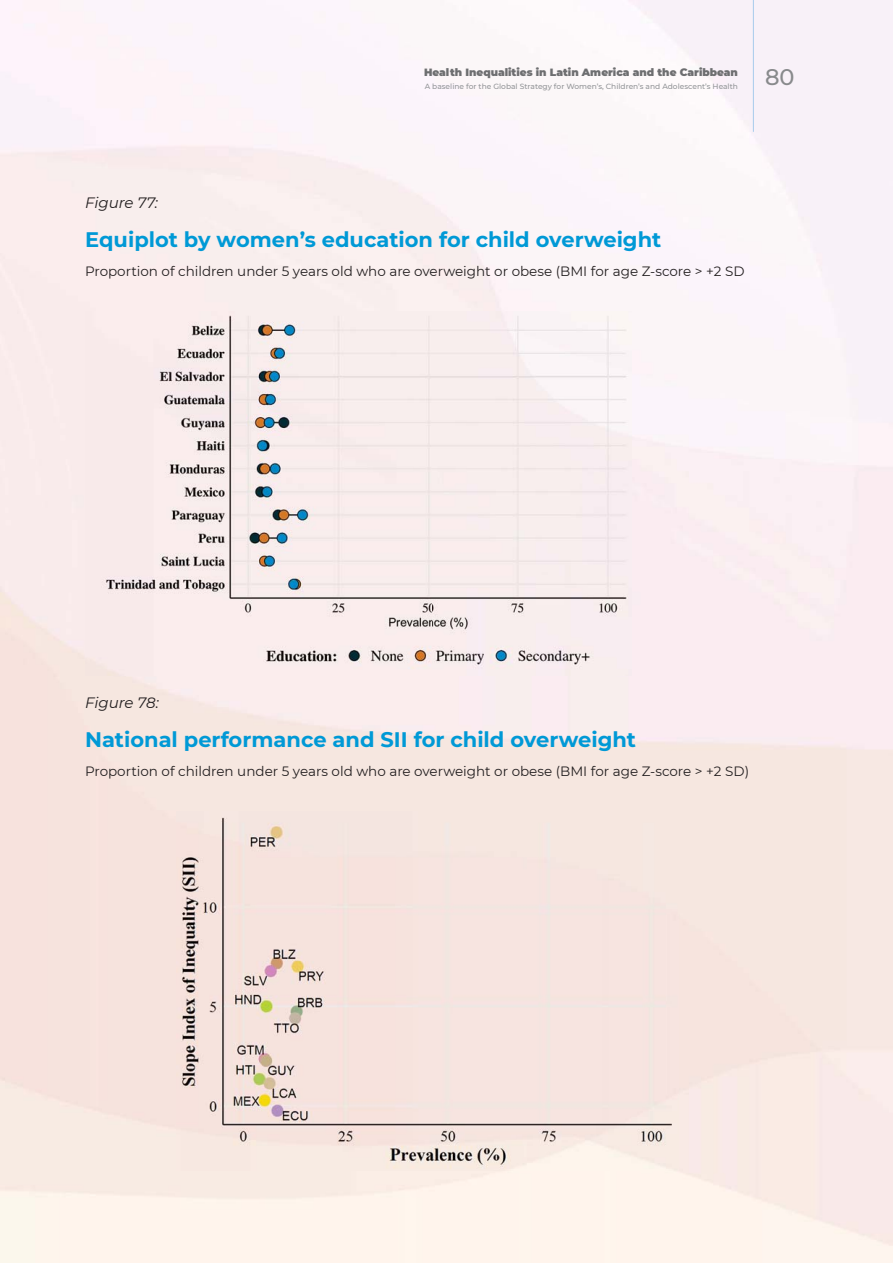
<style>
.page{position:relative;width:893px;height:1263px;background:#fff}
.page>*{position:absolute;margin:0;border:0;box-sizing:border-box;transform-origin:0 0}
.t1{font:500 22.5px "Montserrat";color:#888a8c}
.t2{font:700 21px "Montserrat";color:#0099d6}
.t3{font:italic 15px "Montserrat";color:#231f20}
.t4{font:13.5px "Montserrat";color:#231f20}
.t5{font:900 10.5px "Montserrat";color:#6d6e70}
.t6{font:500 7.5px "Montserrat";color:#939598}
</style>
<div class="page">
<hr style="left:753px;top:0;width:1px;height:132px;background:#a7cbec">
<img style="left:85px;top:311px;width:547px;height:365px">
<img style="left:176px;top:811px;width:502px;height:359px">
<p class="t5" style="left:424px;top:66px;width:315px">Health Inequalities in Latin America and the Caribbean</p>
<p class="t6" style="left:425px;top:81px;width:315px">A baseline for the Global Strategy for Women’s, Children’s and Adolescent’s Health</p>
<h1 class="t1" style="left:765px;top:63px;width:31px">80</h1>
<p class="t3" style="left:85px;top:194px;width:75px">Figure 77:</p>
<h2 class="t2" style="left:85px;top:227px;width:578px">Equiplot by women’s education for child overweight</h2>
<p class="t4" style="left:85px;top:263px;width:661px">Proportion of children under 5 years old who are overweight or obese (BMI for age Z-score &gt; +2 SD</p>
<p class="t3" style="left:85px;top:694px;width:75px">Figure 78:</p>
<h2 class="t2" style="left:85px;top:727px;width:552px">National performance and SII for child overweight</h2>
<p class="t4" style="left:85px;top:763px;width:666px">Proportion of children under 5 years old who are overweight or obese (BMI for age Z-score &gt; +2 SD)</p>
</div>
